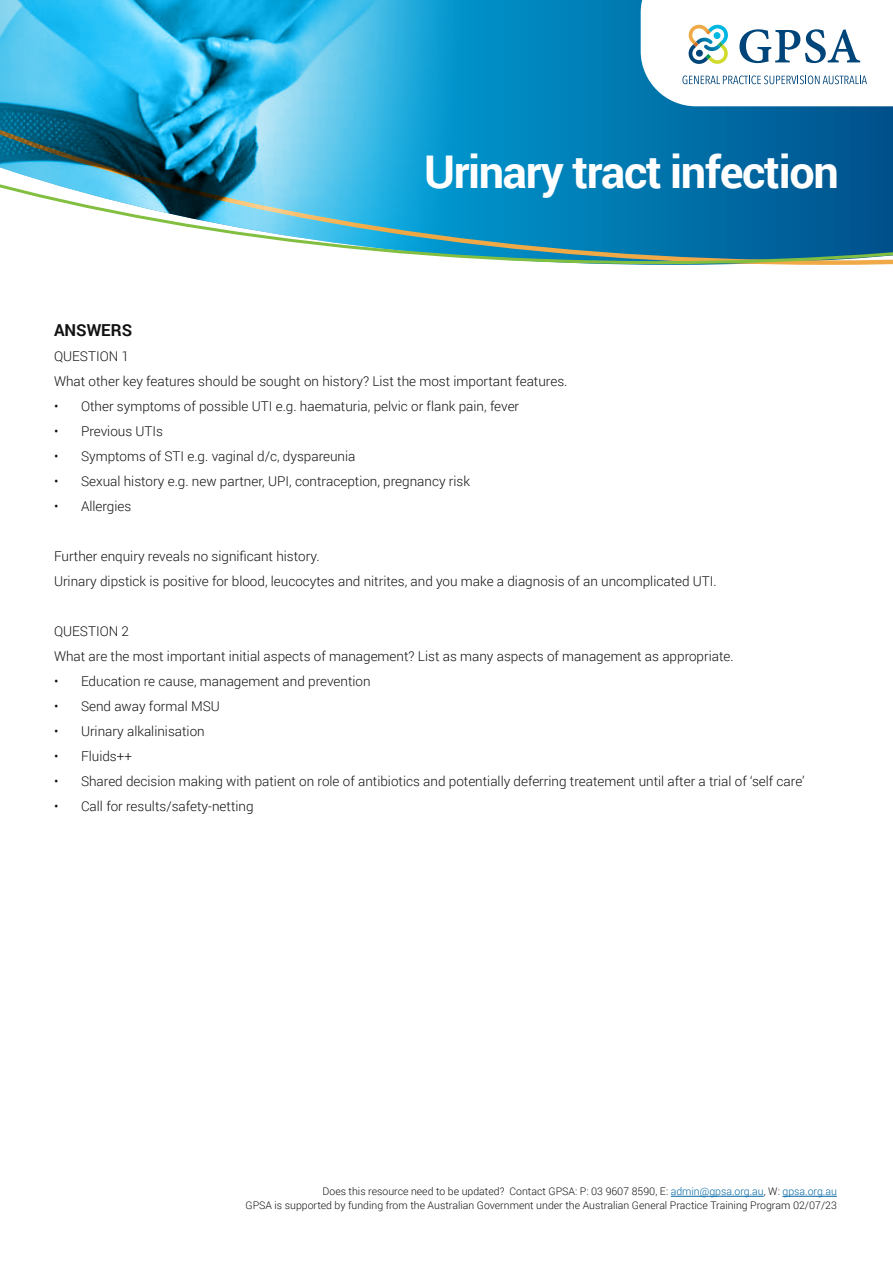
<style>
.page{position:relative;width:893px;height:1263px;background:#fff}
.page>*{position:absolute;margin:0;border:0;box-sizing:border-box;transform-origin:0 0}
.t1{font:700 45.15px "Roboto";letter-spacing:-.03em;color:#fff}
.t2{font:700 16.5px "Roboto";color:#121212}
.t3{font:300 13.5px/25px "Roboto";color:#121212}
.t4{font:300 10.5px/13.5px "Roboto";color:#121212;text-align:right}
.s1{color:#0066a5}
</style>
<div class="page">
<svg style="left:488px;top:0;width:405px;height:264px;background:#0775a8"></svg>
<img style="left:0;top:0;width:488px;height:260px">
<svg style="left:641px;top:0;width:252px;height:106px"></svg>
<hr style="left:671px;top:1196px;width:93px;height:1px;background:#0066a5">
<hr style="left:782px;top:1196px;width:55px;height:1px;background:#0066a5">
<h1 class="t1" style="left:424px;top:140px;width:416px">Urinary tract infection</h1>
<p class="t2" style="left:54px;top:319px;width:80px">ANSWERS</p>
<p class="t3" style="left:54px;top:343px;width:515px">QUESTION 1<br>What other key features should be sought on history? List the most important features.</p>
<p class="t3" style="left:54px;top:393px;width:467px">• Other symptoms of possible UTI e.g. haematuria, pelvic or flank pain, fever</p>
<p class="t3" style="left:54px;top:418px;width:111px">• Previous UTIs</p>
<p class="t3" style="left:54px;top:443px;width:303px">• Symptoms of STI e.g. vaginal d/c, dyspareunia</p>
<p class="t3" style="left:54px;top:468px;width:418px">• Sexual history e.g. new partner, UPI, contraception, pregnancy risk</p>
<p class="t3" style="left:54px;top:493px;width:79px">• Allergies</p>
<p class="t3" style="left:54px;top:543px;width:664px">Further enquiry reveals no significant history.<br>Urinary dipstick is positive for blood, leucocytes and nitrites, and you make a diagnosis of an uncomplicated UTI.</p>
<p class="t3" style="left:54px;top:618px;width:681px">QUESTION 2<br>What are the most important initial aspects of management? List as many aspects of management as appropriate.</p>
<p class="t3" style="left:54px;top:668px;width:318px">• Education re cause, management and prevention</p>
<p class="t3" style="left:54px;top:693px;width:167px">• Send away formal MSU</p>
<p class="t3" style="left:54px;top:718px;width:152px">• Urinary alkalinisation</p>
<p class="t3" style="left:54px;top:743px;width:80px">• Fluids++</p>
<p class="t3" style="left:54px;top:768px;width:752px">• Shared decision making with patient on role of antibiotics and potentially deferring treatement until after a trial of ‘self care’</p>
<p class="t3" style="left:54px;top:793px;width:201px">• Call for results/safety-netting</p>
<p class="t4" style="left:245px;top:1185px;width:593px">Does this resource need to be updated? Contact GPSA: P: 03 9607 8590, E: <span class="s1">admin@gpsa.org.au</span>, W: <span class="s1">gpsa.org.au<br></span>GPSA is supported by funding from the Australian Government under the Australian General Practice Training Program 02/07/23</p>
</div>
